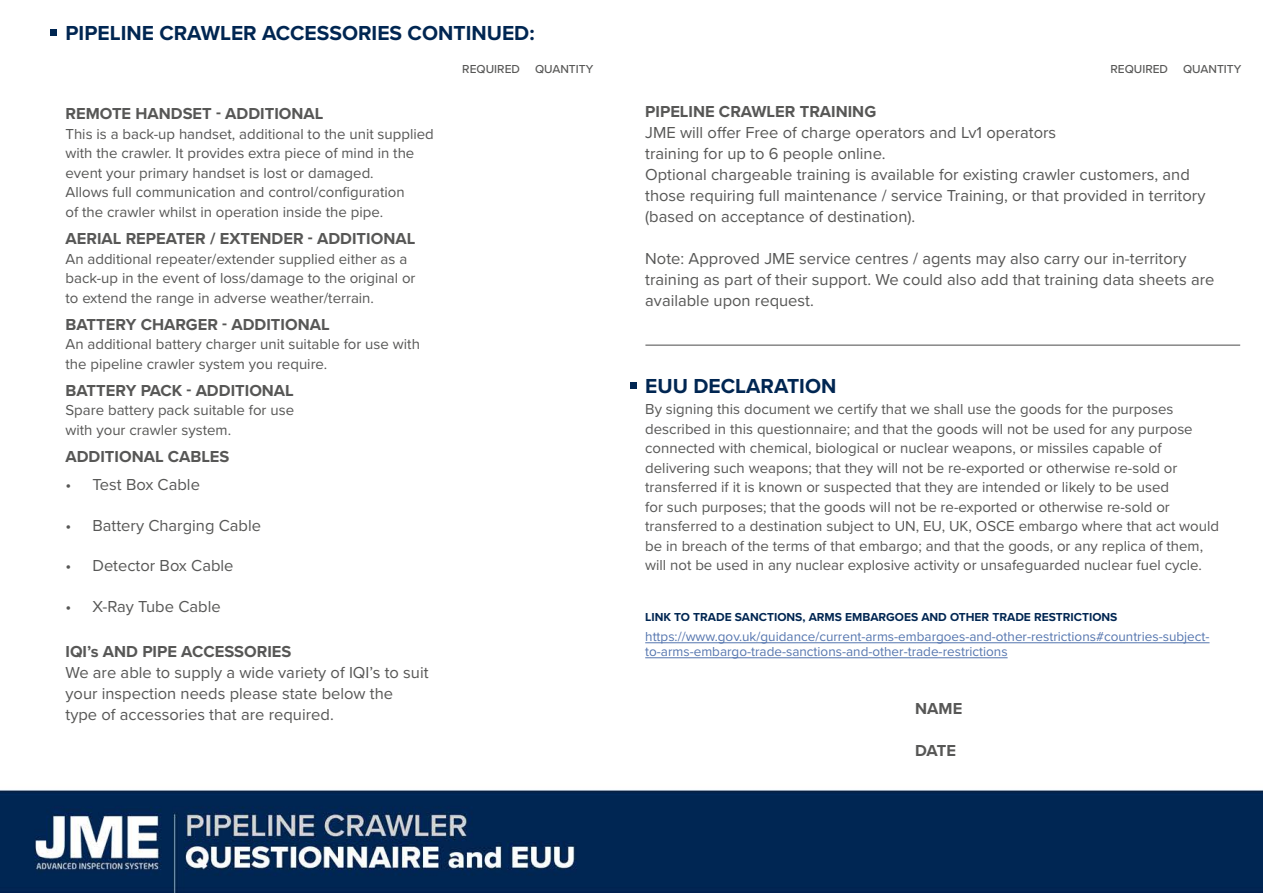
<style>
.page{position:relative;width:1263px;height:893px;background:#fff}
.page>*{position:absolute;margin:0;border:0;box-sizing:border-box;transform-origin:0 0}
.t1{font:700 21px "Proxima Nova";color:#002652}
.t2{font:16.5px/21px "Proxima Nova";color:#575756}
.t3{font:700 16.5px "Proxima Nova";color:#575756}
.t4{font:15px/19.5px "Proxima Nova";color:#575756}
.t5{font:13.5px/15px "Proxima Nova";color:#5576af}
.t6{font:700 12px "Proxima Nova";color:#002652}
.t7{font:500 12px "Proxima Nova";color:#575756}
</style>
<div class="page">
<img style="left:1px;top:29px;width:1262px;height:864px">
<hr style="left:645px;top:642px;width:564px;height:1px;background:#5576af">
<hr style="left:645px;top:657px;width:362px;height:1px;background:#5576af">
<hr style="left:645px;top:344px;width:595px;height:2px;background:#878787">
<div style="left:50px;top:29px;width:6px;height:7px;background:#002652"></div>
<div style="left:631px;top:382px;width:6px;height:7px;background:#002652"></div>
<h1 class="t1" style="left:65px;top:17px;width:471px">PIPELINE CRAWLER ACCESSORIES CONTINUED:</h1>
<p class="t3" style="left:65px;top:102px;width:259px">REMOTE HANDSET - ADDITIONAL</p>
<p class="t4" style="left:65px;top:124px;width:370px">This is a back-up handset, additional to the unit supplied with the crawler. It provides extra piece of mind in the event your primary handset is lost or damaged.<br>Allows full communication and control/configuration<br>of the crawler whilst in operation inside the pipe.</p>
<p class="t3" style="left:65px;top:226px;width:351px">AERIAL REPEATER / EXTENDER - ADDITIONAL</p>
<p class="t4" style="left:65px;top:248px;width:352px">An additional repeater/extender supplied either as a back-up in the event of loss/damage to the original or to extend the range in adverse weather/terrain.</p>
<p class="t3" style="left:65px;top:312px;width:266px">BATTERY CHARGER - ADDITIONAL</p>
<p class="t4" style="left:65px;top:334px;width:356px">An additional battery charger unit suitable for use with the pipeline crawler system you require.</p>
<p class="t3" style="left:65px;top:378px;width:230px">BATTERY PACK - ADDITIONAL</p>
<p class="t4" style="left:65px;top:400px;width:230px">Spare battery pack suitable for use with your crawler system.</p>
<p class="t3" style="left:65px;top:444px;width:166px">ADDITIONAL CABLES</p>
<p class="t2" style="left:65px;top:473px;width:136px">• Test Box Cable</p>
<p class="t2" style="left:65px;top:514px;width:197px">• Battery Charging Cable</p>
<p class="t2" style="left:65px;top:554px;width:170px">• Detector Box Cable</p>
<p class="t2" style="left:65px;top:595px;width:157px">• X-Ray Tube Cable</p>
<p class="t3" style="left:65px;top:639px;width:227px">IQI’s AND PIPE ACCESSORIES</p>
<p class="t2" style="left:65px;top:661px;width:365px">We are able to supply a wide variety of IQI’s to suit your inspection needs please state below the type of accessories that are required.</p>
<p class="t7" style="left:462px;top:60px;width:59px">REQUIRED</p>
<p class="t7" style="left:535px;top:60px;width:60px">QUANTITY</p>
<p class="t7" style="left:1110px;top:60px;width:59px">REQUIRED</p>
<p class="t7" style="left:1183px;top:60px;width:60px">QUANTITY</p>
<p class="t3" style="left:645px;top:100px;width:232px">PIPELINE CRAWLER TRAINING</p>
<p class="t2" style="left:645px;top:122px;width:562px">JME will offer Free of charge operators and Lv1 operators<br>training for up to 6 people online.<br>Optional chargeable training is available for existing crawler customers, and those requiring full maintenance / service Training, or that provided in territory (based on acceptance of destination).</p>
<p class="t2" style="left:645px;top:248px;width:571px">Note: Approved JME service centres / agents may also carry our in-territory training as part of their support. We could also add that training data sheets are available upon request.</p>
<h1 class="t1" style="left:645px;top:371px;width:193px">EUU DECLARATION</h1>
<p class="t4" style="left:645px;top:399px;width:575px">By signing this document we certify that we shall use the goods for the purposes described in this questionnaire; and that the goods will not be used for any purpose connected with chemical, biological or nuclear weapons, or missiles capable of delivering such weapons; that they will not be re-exported or otherwise re-sold or transferred if it is known or suspected that they are intended or likely to be used<br>for such purposes; that the goods will not be re-exported or otherwise re-sold or transferred to a destination subject to UN, EU, UK, OSCE embargo where that act would be in breach of the terms of that embargo; and that the goods, or any replica of them, will not be used in any nuclear explosive activity or unsafeguarded nuclear fuel cycle.</p>
<p class="t6" style="left:645px;top:608px;width:474px">LINK TO TRADE SANCTIONS, ARMS EMBARGOES AND OTHER TRADE RESTRICTIONS</p>
<p class="t5" style="left:645px;top:628px;width:566px">https://www.gov.uk/guidance/current-arms-embargoes-and-other-restrictions#countries-subject&shy;to-arms-embargo-trade-sanctions-and-other-trade-restrictions</p>
<p class="t3" style="left:915px;top:697px;width:49px">NAME</p>
<p class="t3" style="left:915px;top:739px;width:42px">DATE</p>
</div>
